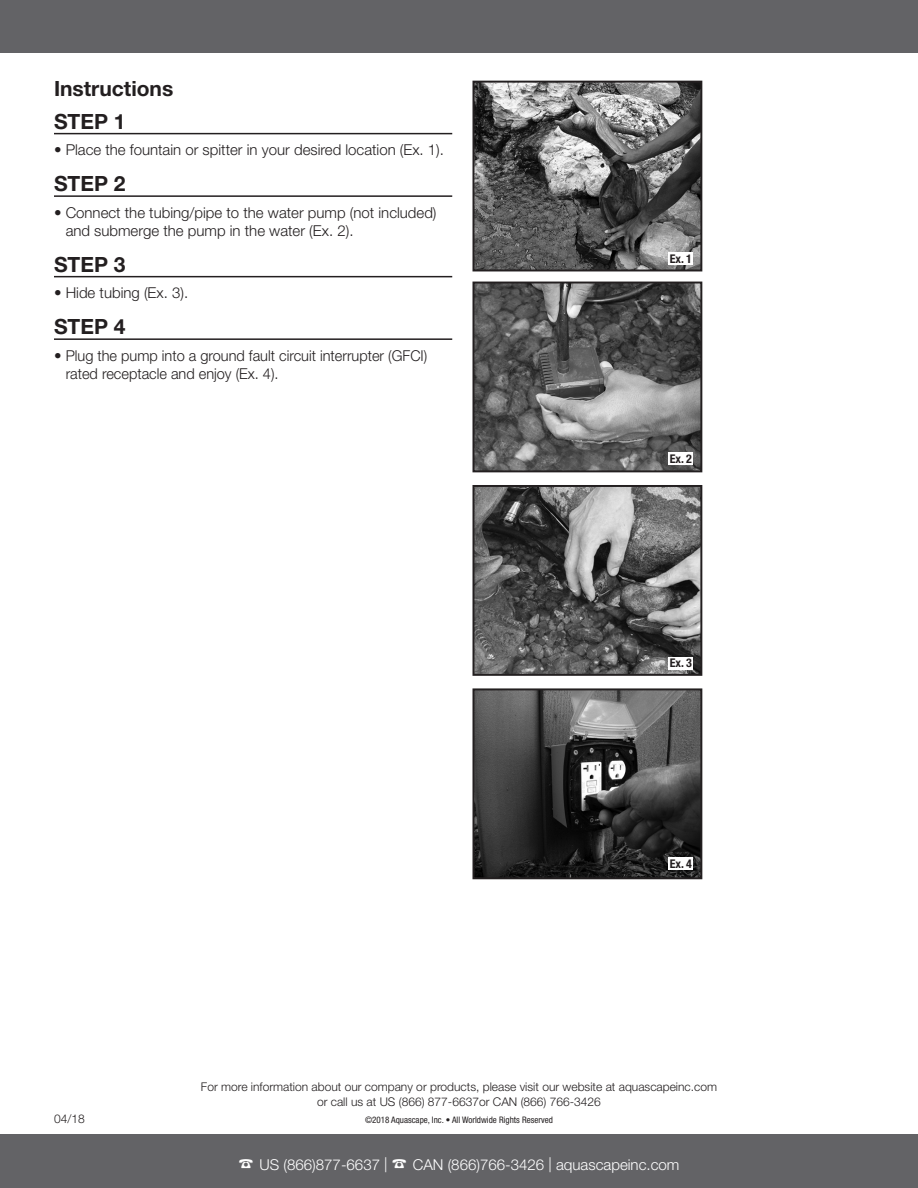
<style>
.page{position:relative;width:918px;height:1188px;background:#fff}
.page>*{position:absolute;margin:0;border:0;box-sizing:border-box;transform-origin:0 0}
.t1{font:700 21px "Helvetica Neue LT Std";color:#231f20}
.t2{font:300 15px/18px "Helvetica Neue LT Std";color:#231f20}
.t3{font:300 15px "Helvetica Neue LT Std";color:#fff}
.t4{font:300 12px/14.4px "Helvetica Neue LT Std";color:#231f20;text-align:center}
.t5{font:700 condensed 12px "Helvetica Neue LT Std";color:#231f20}
.t6{font:condensed 9px "Helvetica Neue LT Std";color:#231f20}
</style>
<div class="page">
<div style="left:0;top:0;width:918px;height:53px;background:#636366"></div>
<div style="left:0;top:1134px;width:918px;height:54px;background:#636366"></div>
<hr style="left:54px;top:133px;width:398px;height:1px;background:#231f20">
<hr style="left:54px;top:195px;width:398px;height:2px;background:#231f20">
<hr style="left:54px;top:276px;width:398px;height:1px;background:#231f20">
<hr style="left:54px;top:338px;width:398px;height:2px;background:#231f20">
<img style="left:475px;top:285px;width:224px;height:184px">
<div style="left:472px;top:282px;width:230px;height:190px;border:2px solid #231f20"></div>
<img style="left:475px;top:488px;width:224px;height:185px">
<div style="left:472px;top:485px;width:230px;height:191px;border:2px solid #231f20"></div>
<img style="left:475px;top:691px;width:224px;height:185px">
<div style="left:472px;top:688px;width:230px;height:191px;border:2px solid #231f20"></div>
<img style="left:475px;top:84px;width:224px;height:184px">
<div style="left:472px;top:81px;width:230px;height:190px;border:2px solid #231f20"></div>
<div style="left:669px;top:252px;width:24px;height:12px;background:#fff"></div>
<div style="left:669px;top:452px;width:24px;height:13px;background:#fff"></div>
<div style="left:669px;top:657px;width:24px;height:12px;background:#fff"></div>
<div style="left:669px;top:857px;width:24px;height:13px;background:#fff"></div>
<p class="t1" style="left:54px;top:75px;width:121px">Instructions</p>
<p class="t1" style="left:54px;top:108px;width:73px">STEP 1</p>
<p class="t2" style="left:54px;top:141px;width:392px">• Place the fountain or spitter in your desired location (Ex. 1).</p>
<p class="t1" style="left:54px;top:171px;width:73px">STEP 2</p>
<p class="t2" style="left:66px;top:203px;width:372px;text-indent:-12px">• Connect the tubing/pipe to the water pump (not included) and submerge the pump in the water (Ex. 2).</p>
<p class="t1" style="left:54px;top:251px;width:73px">STEP 3</p>
<p class="t2" style="left:54px;top:284px;width:136px">• Hide tubing (Ex. 3).</p>
<p class="t1" style="left:54px;top:314px;width:73px">STEP 4</p>
<p class="t2" style="left:66px;top:346px;width:363px;text-indent:-12px">• Plug the pump into a ground fault circuit interrupter (GFCI) rated receptacle and enjoy (Ex. 4).</p>
<p class="t5" style="left:670px;top:251px;width:24px">Ex. 1</p>
<p class="t5" style="left:670px;top:451px;width:24px">Ex. 2</p>
<p class="t5" style="left:670px;top:656px;width:24px">Ex. 3</p>
<p class="t5" style="left:670px;top:856px;width:24px">Ex. 4</p>
<p class="t4" style="left:201px;top:1080px;width:518px">For more information about our company or products, please visit our website at aquascapeinc.com or call us at US (866) 877-6637or CAN (866) 766-3426</p>
<p class="t4" style="left:54px;top:1111px;width:32px">04/18</p>
<p class="t6" style="left:365px;top:1115px;width:189px">©2018 Aquascape, Inc. • All Worldwide Rights Reserved</p>
<p class="t3" style="left:238px;top:1155px;width:443px">☎ US (866)877-6637 | ☎ CAN (866)766-3426 | aquascapeinc.com</p>
</div>
